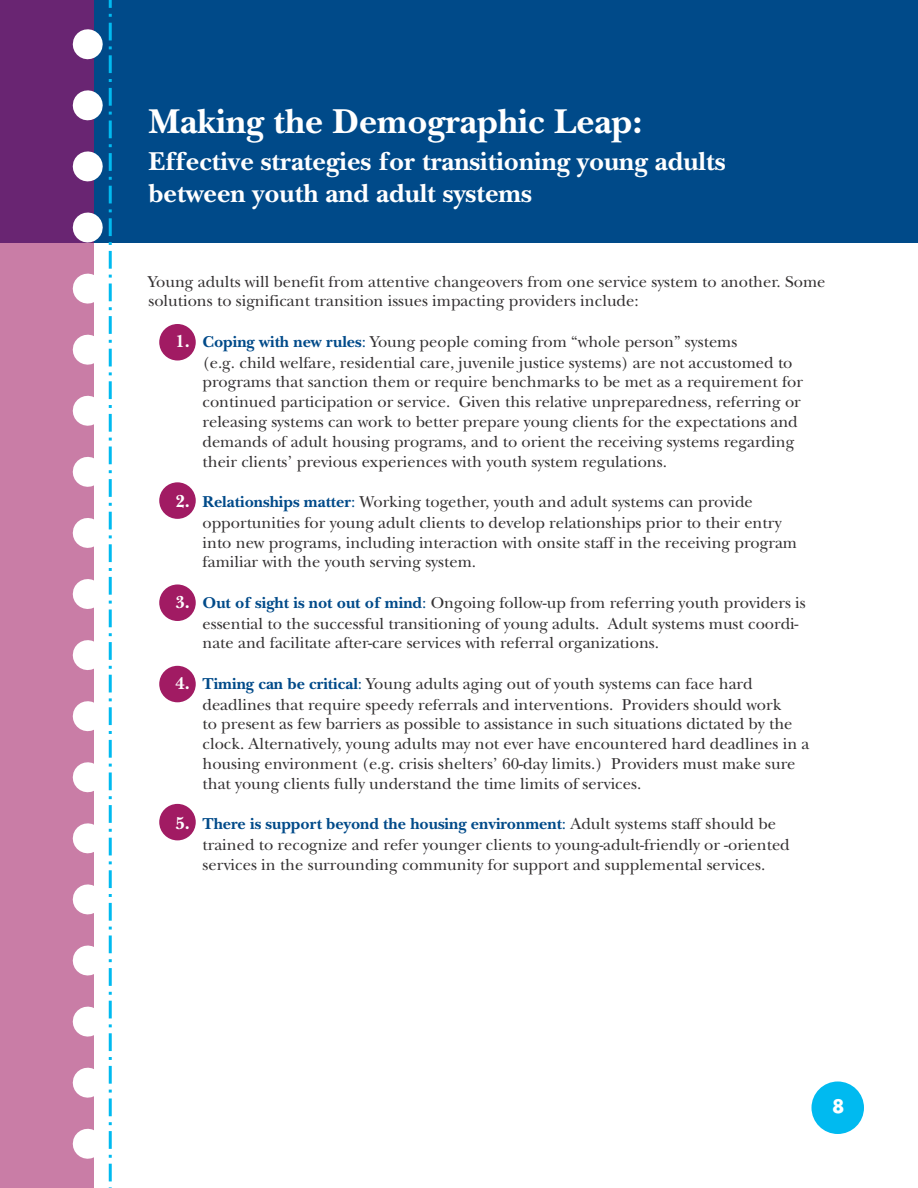
<style>
.page{position:relative;width:918px;height:1188px;background:#fff}
.page>*{position:absolute;margin:0;border:0;box-sizing:border-box;transform-origin:0 0}
.t1{font:700 36px "New Baskerville";color:#fff}
.t2{font:700 27px/32.4px "New Baskerville";color:#fff}
.t3{font:700 18px "Futura";color:#fff}
.t4{font:16.5px/20px "New Baskerville";color:#343132}
.s1{font-weight:700;font-size:18px;color:#fff}
.s2{font-weight:700;color:#004a89}
.s3{color:#004a89}
</style>
<div class="page">
<div style="left:159px;top:804px;width:37px;height:36px;background:#a11b63;border-radius:50%"></div>
<div style="left:159px;top:666px;width:37px;height:36px;background:#a11b63;border-radius:50%"></div>
<div style="left:159px;top:584px;width:37px;height:37px;background:#a11b63;border-radius:50%"></div>
<div style="left:159px;top:482px;width:37px;height:37px;background:#a11b63;border-radius:50%"></div>
<div style="left:159px;top:324px;width:37px;height:37px;background:#a11b63;border-radius:50%"></div>
<div style="left:0;top:0;width:918px;height:243px;background:#004a89"></div>
<div style="left:0;top:243px;width:94px;height:945px;background:#c97da6"></div>
<div style="left:0;top:0;width:94px;height:243px;background:#692572"></div>
<svg style="left:73px;top:29px;width:30px;height:1130px"></svg>
<svg style="left:109px;top:0;width:3px;height:1188px"></svg>
<div style="left:812px;top:1082px;width:52px;height:52px;background:#00baf0;border-radius:50%"></div>
<h1 class="t1" style="left:148px;top:100px;width:496px">Making the Demographic Leap:</h1>
<h2 class="t2" style="left:148px;top:145px;width:579px">Effective strategies for transitioning young adults between youth and adult systems</h2>
<p class="t4" style="left:148px;top:272px;width:678px">Young adults will benefit from attentive changeovers from one service system to another. Some solutions to significant transition issues impacting providers include:</p>
<p class="t4" style="left:203px;top:332px;width:602px;text-indent:-27px"><span class="s1">1.</span> <span class="s2">Coping with new rules</span><span class="s3">:</span> Young people coming from “whole person” systems<br>(e.g. child welfare, residential care, juvenile justice systems) are not accustomed to programs that sanction them or require benchmarks to be met as a requirement for continued participation or service. Given this relative unpreparedness, referring or releasing systems can work to better prepare young clients for the expectations and demands of adult housing programs, and to orient the receiving systems regarding their clients’ previous experiences with youth system regulations.</p>
<p class="t4" style="left:203px;top:492px;width:596px;text-indent:-27px"><span class="s1">2.</span> <span class="s2">Relationships matter</span><span class="s3">:</span> Working together, youth and adult systems can provide opportunities for young adult clients to develop relationships prior to their entry into new programs, including interaction with onsite staff in the receiving program familiar with the youth serving system.</p>
<p class="t4" style="left:203px;top:593px;width:605px;text-indent:-27px"><span class="s1">3.</span> <span class="s2">Out of sight is not out of mind</span><span class="s3">:</span> Ongoing follow-up from referring youth providers is essential to the successful transitioning of young adults. Adult systems must coordi&shy;nate and facilitate after-care services with referral organizations.</p>
<p class="t4" style="left:202px;top:674px;width:608px;text-indent:-27px"><span class="s1">4.</span> <span class="s2">Timing can be critical</span><span class="s3">:</span> Young adults aging out of youth systems can face hard deadlines that require speedy referrals and interventions. Providers should work<br>to present as few barriers as possible to assistance in such situations dictated by the clock. Alternatively, young adults may not ever have encountered hard deadlines in a housing environment (e.g. crisis shelters’ 60-day limits.) Providers must make sure that young clients fully understand the time limits of services.</p>
<p class="t4" style="left:202px;top:814px;width:589px;text-indent:-27px"><span class="s1">5.</span> <span class="s2">There is support beyond the housing environment</span><span class="s3">:</span> Adult systems staff should be trained to recognize and refer younger clients to young-adult-friendly or -oriented services in the surrounding community for support and supplemental services.</p>
<p class="t3" style="left:832px;top:1094px;width:14px">8</p>
</div>
